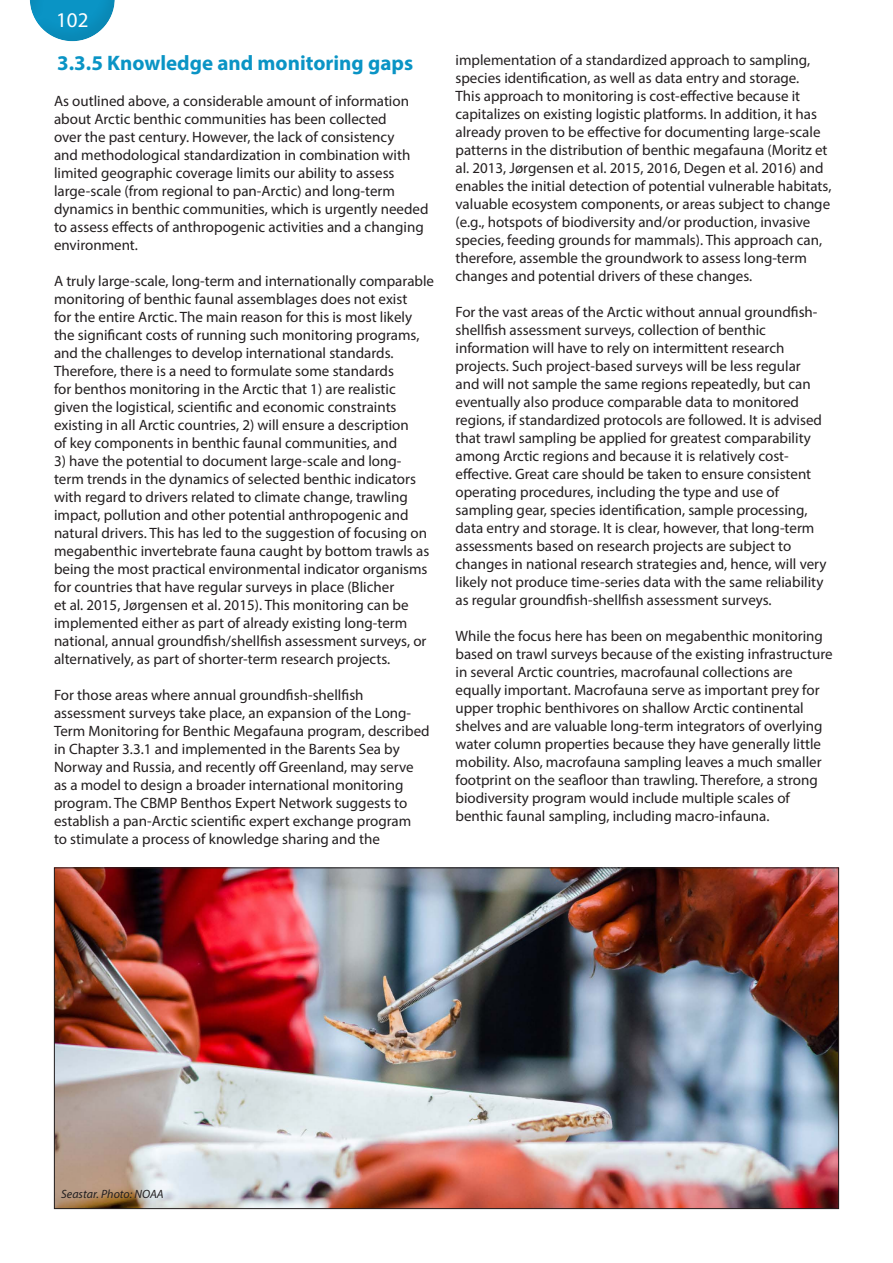
<style>
.page{position:relative;width:893px;height:1263px;background:#fff}
.page>*{position:absolute;margin:0;border:0;box-sizing:border-box;transform-origin:0 0}
.Text{font:700 21px "Myriad Pro";color:#0a94c5}
.t1{font:21px "Myriad Pro";color:#fff}
.Text-2{font:15px/18px "Myriad Pro";color:#231f20}
.captions{font:italic 12px "Myriad Pro";color:#231f20}
</style>
<div class="page">
<div style="left:28px;top:0;width:88px;height:43px;background:#231f20;opacity:.1"></div>
<img style="left:56px;top:869px;width:781px;height:338px">
<h1 class="t1" style="left:56px;top:7px;width:34px">102</h1>
<p class="Text" style="left:57px;top:49px;width:357px">3.3.5 Knowledge and monitoring gaps</p>
<p class="Text-2" style="left:54px;top:91px;width:376px">As outlined above, a considerable amount of information about Arctic benthic communities has been collected<br>over the past century. However, the lack of consistency<br>and methodological standardization in combination with limited geographic coverage limits our ability to assess large-scale (from regional to pan-Arctic) and long-term dynamics in benthic communities, which is urgently needed to assess effects of anthropogenic activities and a changing environment.</p>
<p class="Text-2" style="left:54px;top:271px;width:382px">A truly large-scale, long-term and internationally comparable monitoring of benthic faunal assemblages does not exist<br>for the entire Arctic. The main reason for this is most likely the significant costs of running such monitoring programs, and the challenges to develop international standards.<br>Therefore, there is a need to formulate some standards<br>for benthos monitoring in the Arctic that 1) are realistic given the logistical, scientific and economic constraints existing in all Arctic countries, 2) will ensure a description<br>of key components in benthic faunal communities, and</p>
<p class="Text-2" style="left:54px;top:451px;width:377px">3) have the potential to document large-scale and long&shy;term trends in the dynamics of selected benthic indicators with regard to drivers related to climate change, trawling impact, pollution and other potential anthropogenic and natural drivers. This has led to the suggestion of focusing on megabenthic invertebrate fauna caught by bottom trawls as being the most practical environmental indicator organisms for countries that have regular surveys in place (Blicher<br>et al. 2015, Jørgensen et al. 2015). This monitoring can be implemented either as part of already existing long-term national, annual groundfish/shellfish assessment surveys, or alternatively, as part of shorter-term research projects.</p>
<p class="Text-2" style="left:54px;top:685px;width:377px">For those areas where annual groundfish-shellfish assessment surveys take place, an expansion of the Long-Term Monitoring for Benthic Megafauna program, described in Chapter 3.3.1 and implemented in the Barents Sea by Norway and Russia, and recently off Greenland, may serve as a model to design a broader international monitoring program. The CBMP Benthos Expert Network suggests to establish a pan-Arctic scientific expert exchange program<br>to stimulate a process of knowledge sharing and the</p>
<p class="Text-2" style="left:455px;top:51px;width:377px">implementation of a standardized approach to sampling, species identification, as well as data entry and storage.<br>This approach to monitoring is cost-effective because it capitalizes on existing logistic platforms. In addition, it has already proven to be effective for documenting large-scale patterns in the distribution of benthic megafauna (Moritz et al. 2013, Jørgensen et al. 2015, 2016, Degen et al. 2016) and enables the initial detection of potential vulnerable habitats, valuable ecosystem components, or areas subject to change (e.g., hotspots of biodiversity and/or production, invasive species, feeding grounds for mammals). This approach can, therefore, assemble the groundwork to assess long-term changes and potential drivers of these changes.</p>
<p class="Text-2" style="left:455px;top:303px;width:373px">For the vast areas of the Arctic without annual groundfish&shy;shellfish assessment surveys, collection of benthic information will have to rely on intermittent research projects. Such project-based surveys will be less regular and will not sample the same regions repeatedly, but can eventually also produce comparable data to monitored regions, if standardized protocols are followed. It is advised that trawl sampling be applied for greatest comparability among Arctic regions and because it is relatively cost&shy;effective. Great care should be taken to ensure consistent operating procedures, including the type and use of sampling gear, species identification, sample processing, data entry and storage. It is clear, however, that long-term assessments based on research projects are subject to changes in national research strategies and, hence, will very likely not produce time-series data with the same reliability as regular groundfish-shellfish assessment surveys.</p>
<p class="Text-2" style="left:455px;top:627px;width:379px">While the focus here has been on megabenthic monitoring based on trawl surveys because of the existing infrastructure in several Arctic countries, macrofaunal collections are equally important. Macrofauna serve as important prey for upper trophic benthivores on shallow Arctic continental shelves and are valuable long-term integrators of overlying water column properties because they have generally little mobility. Also, macrofauna sampling leaves a much smaller footprint on the seafloor than trawling. Therefore, a strong biodiversity program would include multiple scales of benthic faunal sampling, including macro-infauna.</p>
<p class="captions" style="left:61px;top:1187px;width:104px">Seastar. Photo: NOAA</p>
</div>
